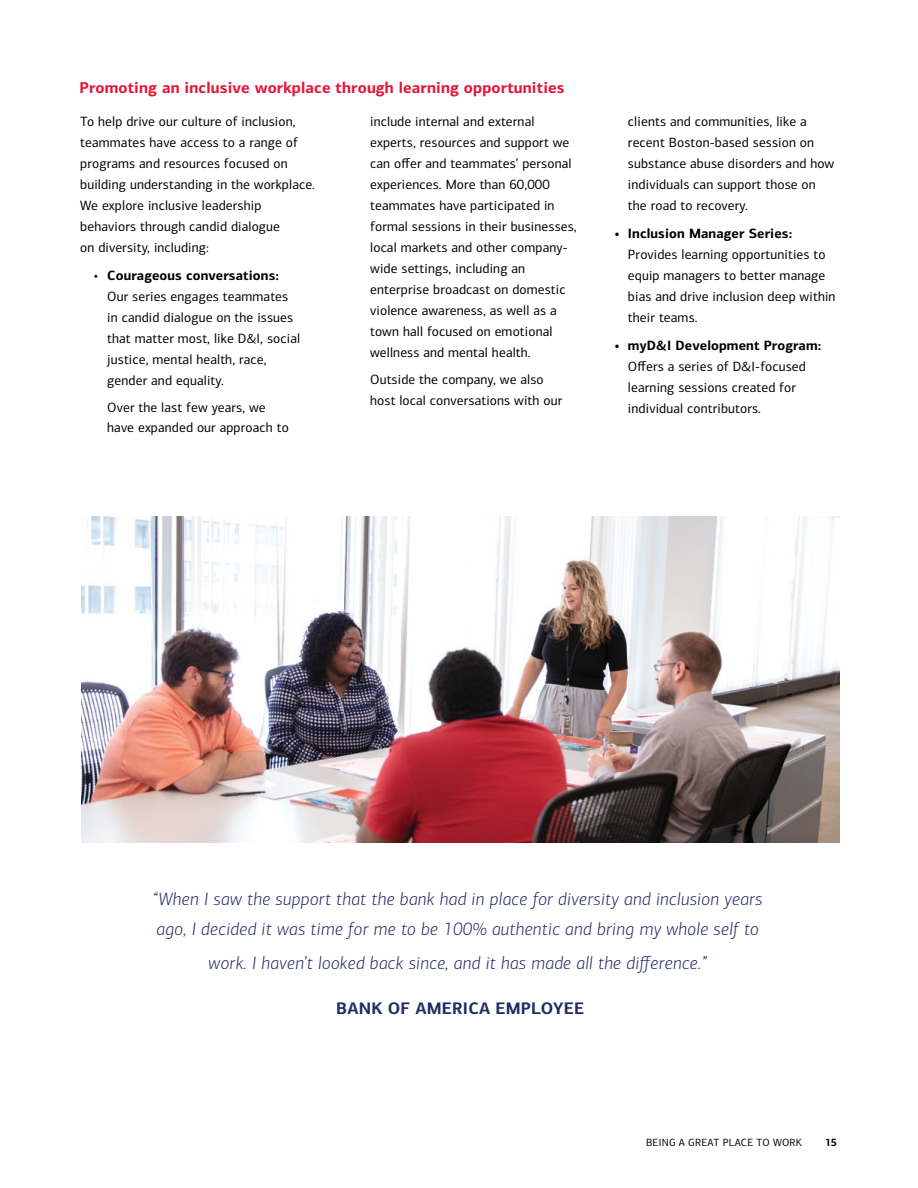
<style>
.page{position:relative;width:918px;height:1188px;background:#fff}
.page>*{position:absolute;margin:0;border:0;box-sizing:border-box;transform-origin:0 0}
.t1{font:italic 300 18px/30px "Connections";letter-spacing:.02em;color:#222d65}
.t2{font:700 16.8px "Connections";letter-spacing:.01em;color:#222d65}
.t3{font:700 15.75px "Connections";letter-spacing:.01em;color:#e31738}
.t4{font:13.5px/21px "Connections";letter-spacing:.01em;color:#000}
.t5{font:10.5px "Connections";letter-spacing:.02em;color:#000}
.t6{font:700 10.5px "Connections";color:#000}
.s1{font-weight:700}
</style>
<div class="page">
<img style="left:81px;top:516px;width:758px;height:327px">
<h3 class="t3" style="left:80px;top:78px;width:487px">Promoting an inclusive workplace through learning opportunities</h3>
<p class="t4" style="left:370px;top:111px;width:208px">include internal and external experts, resources and support we can offer and teammates’ personal experiences. More than 60,000 teammates have participated in formal sessions in their businesses, local markets and other company&shy;wide settings, including an enterprise broadcast on domestic violence awareness, as well as a town hall focused on emotional wellness and mental health.</p>
<p class="t4" style="left:370px;top:369px;width:194px">Outside the company, we also host local conversations with our</p>
<p class="t4" style="left:80px;top:111px;width:236px">To help drive our culture of inclusion, teammates have access to a range of programs and resources focused on building understanding in the workplace.<br>We explore inclusive leadership behaviors through candid dialogue<br>on diversity, including:</p>
<p class="t4" style="left:94px;top:265px;width:6px">•</p>
<p class="t4" style="left:107px;top:265px;width:194px"><span class="s1">Courageous conversations:<br></span>Our series engages teammates in candid dialogue on the issues that matter most, like D&amp;I, social justice, mental health, race, gender and equality.</p>
<p class="t4" style="left:107px;top:397px;width:183px;line-height:20.2px">Over the last few years, we have expanded our approach to</p>
<p class="t4" style="left:628px;top:111px;width:208px">clients and communities, like a recent Boston-based session on substance abuse disorders and how individuals can support those on the road to recovery.</p>
<p class="t4" style="left:628px;top:223px;width:209px;text-indent:-13px"><span class="s1">• Inclusion Manager Series:<br></span>Provides learning opportunities to equip managers to better manage bias and drive inclusion deep within their teams.</p>
<p class="t4" style="left:628px;top:335px;width:195px;text-indent:-14px"><span class="s1">• myD&amp;I Development Program:<br></span>Offers a series of D&amp;I-focused learning sessions created for individual contributors.</p>
<p class="t1" style="left:153px;top:884px;width:611px">“When I saw the support that the bank had in place for diversity and inclusion years ago, I decided it was time for me to be 100% authentic and bring my whole self to</p>
<p class="t1" style="left:208px;top:948px;width:500px">work. I haven’t looked back since, and it has made all the difference.”</p>
<p class="t2" style="left:336px;top:998px;width:250px">BANK OF AMERICA EMPLOYEE</p>
<p class="t5" style="left:646px;top:1136px;width:158px">BEING A GREAT PLACE TO WORK</p>
<p class="t6" style="left:826px;top:1136px;width:13px">15</p>
</div>
